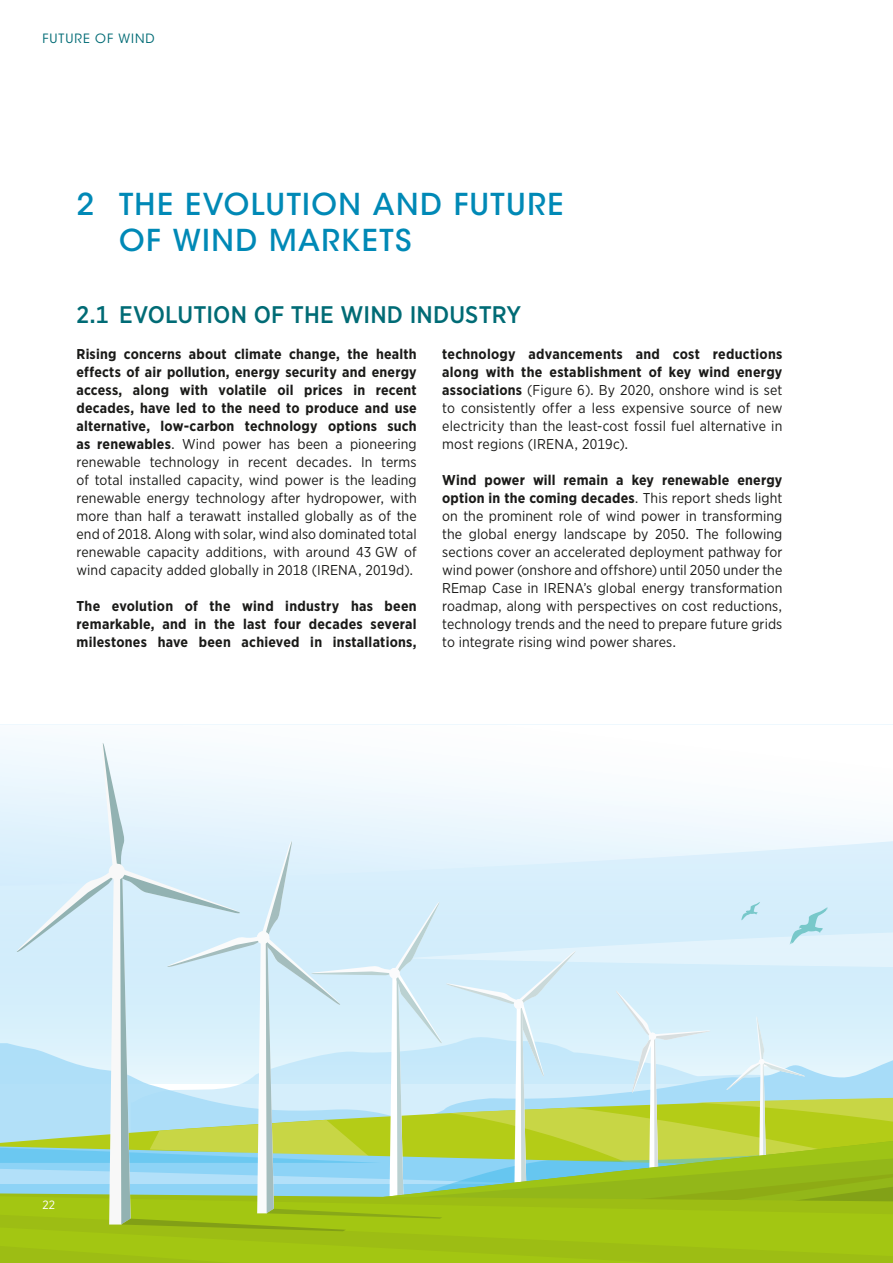
<style>
.page{position:relative;width:893px;height:1263px;background:#fff}
.page>*{position:absolute;margin:0;border:0;box-sizing:border-box;transform-origin:0 0}
.t1{font:500 30px/36px "ITC Avant Garde Std";letter-spacing:.05em;color:#0089b6}
.t2{font:500 24px "Gotham Narrow";letter-spacing:.005em;color:#006b75}
.t3{font:14.25px/18px "Gotham Narrow";letter-spacing:.01em;color:#1a1a18;text-align:justify}
.t4{font:700 14.25px/18px "Gotham Narrow";letter-spacing:.015em;color:#1a1a18;text-align:justify}
.t5{font:12.75px "ITC Avant Garde Std";letter-spacing:.08em;color:#006b75}
.t6{font:12px "Gotham Narrow";color:#fff}
.s1{font-weight:700}
</style>
<div class="page">
<hr style="left:0;top:725px;width:1px;height:161px;background:#f6fbfe">
<svg style="left:0;top:738px;width:893px;height:525px"></svg>
<p class="t5" style="left:43px;top:30px;width:114px">FUTURE OF WIND</p>
<h1 class="t1" style="left:119px;top:186px;width:446px;text-indent:-43px">2 THE EVOLUTION AND FUTURE<br>OF WIND MARKETS</h1>
<h2 class="t2" style="left:77px;top:299px;width:446px">2.1 EVOLUTION OF THE WIND INDUSTRY</h2>
<p class="t3" style="left:77px;top:344px;width:342px"><span class="s1">Rising concerns about climate change, the health effects of air pollution, energy security and energy access, along with volatile oil prices in recent decades, have led to the need to produce and use alternative, low-carbon technology options such as renewables</span>. Wind power has been a pioneering renewable technology in recent decades. In terms of total installed capacity, wind power is the leading renewable energy technology after hydropower, with more than half a terawatt installed globally as of the end of 2018. Along with solar, wind also dominated total renewable capacity additions, with around 43 GW of wind capacity added globally in 2018 (IRENA, 2019d).</p>
<p class="t4" style="left:77px;top:596px;width:342px">The evolution of the wind industry has been remarkable, and in the last four decades several milestones have been achieved in installations,</p>
<p class="t3" style="left:442px;top:344px;width:342px"><span class="s1">technology advancements and cost reductions along with the establishment of key wind energy associations</span> (Figure 6). By 2020, onshore wind is set to consistently offer a less expensive source of new electricity than the least-cost fossil fuel alternative in most regions (IRENA, 2019c).</p>
<p class="t3" style="left:442px;top:470px;width:342px"><span class="s1">Wind power will remain a key renewable energy option in the coming decades</span>. This report sheds light on the prominent role of wind power in transforming the global energy landscape by 2050. The following sections cover an accelerated deployment pathway for wind power (onshore and offshore) until 2050 under the REmap Case in IRENA’s global energy transformation roadmap, along with perspectives on cost reductions, technology trends and the need to prepare future grids to integrate rising wind power shares.</p>
<p class="t6" style="left:43px;top:1197px;width:14px">22</p>
</div>
